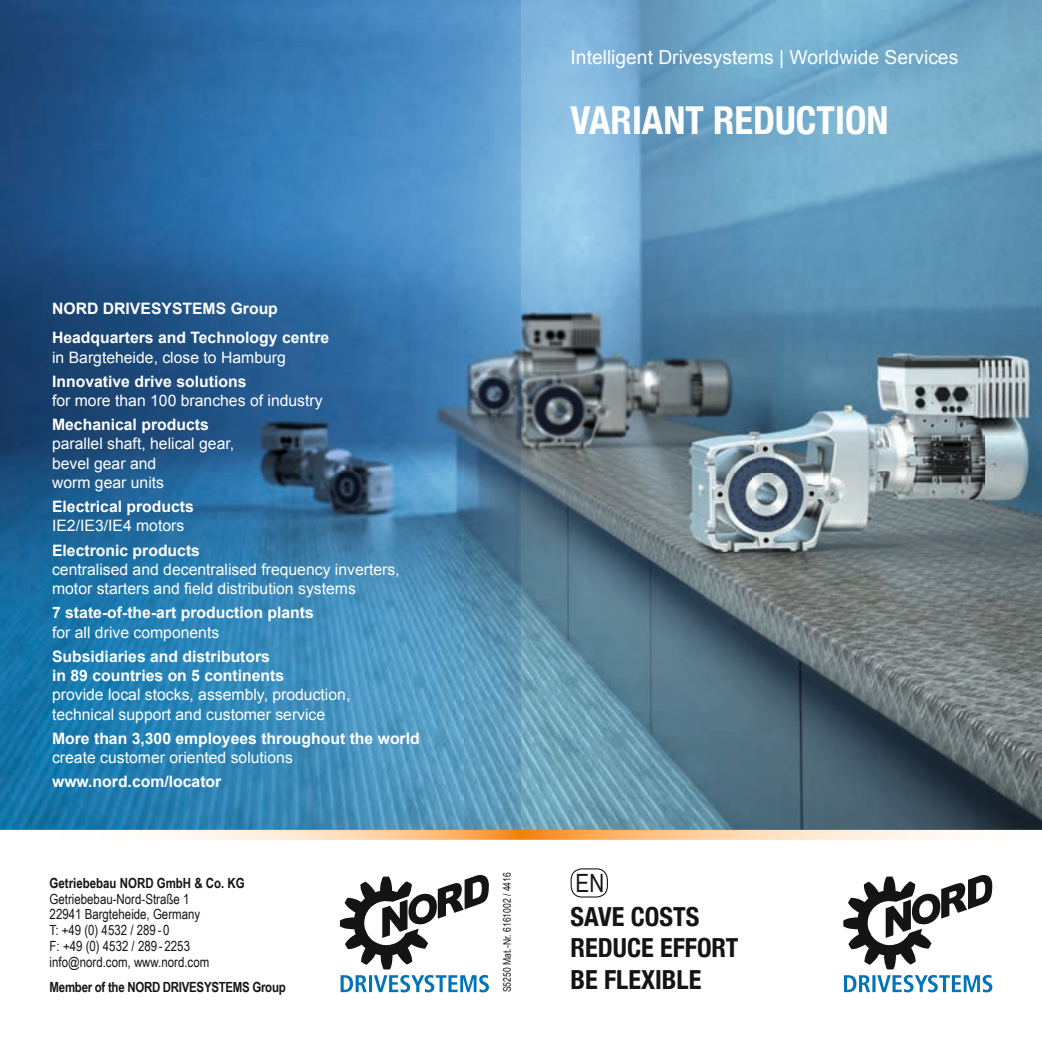
<style>
.page{position:relative;width:1042px;height:1042px;background:#fff}
.page>*{position:absolute;margin:0;border:0;box-sizing:border-box;transform-origin:0 0}
.t1{font:700 condensed 38.5px "Helvetica Neue";color:#fff}
.t2{font:700 condensed 26.25px/31.5px "Helvetica Neue";color:#131413}
.t3{font:25.2px "Arial Narrow";color:#131413}
.t4{font:19.25px "Arial";color:#fff}
.t5{font:15.75px/19.2px "Arial";color:#fff}
.t6{font:700 15.75px/29.2px "Arial";color:#fff}
.t7{font:14px/15.8px "Arial Narrow";color:#131413}
.t8{font:700 14px "Arial Narrow";letter-spacing:-.02em;color:#131413}
.t9{font:700 14px "Arial Narrow";color:#131413}
.t10{font:10.5px "Arial Narrow";color:#131413}
</style>
<div class="page">
<img style="left:0;top:0;width:1042px;height:840px">
<div style="left:570px;top:868px;width:38px;height:29px;border:1px solid #131413;border-radius:11px"></div>
<svg style="left:843px;top:875px;width:149px;height:94px"></svg>
<svg style="left:844px;top:975px;width:148px;height:17px"></svg>
<svg style="left:340px;top:875px;width:149px;height:94px"></svg>
<svg style="left:341px;top:975px;width:148px;height:17px"></svg>
<img style="left:521px;top:830px;width:521px;height:1px">
<img style="left:0;top:830px;width:521px;height:1px">
<p class="t6" style="left:52px;top:294px;width:279px">NORD DRIVESYSTEMS Group<br>Headquarters and Technology centre</p>
<p class="t5" style="left:52px;top:347px;width:235px">in Bargteheide, close to Hamburg</p>
<p class="t6" style="left:52px;top:367px;width:196px">Innovative drive solutions</p>
<p class="t5" style="left:52px;top:391px;width:272px">for more than 100 branches of industry</p>
<p class="t6" style="left:52px;top:410px;width:158px">Mechanical products</p>
<p class="t5" style="left:52px;top:434px;width:184px">parallel shaft, helical gear, bevel gear and<br>worm gear units</p>
<p class="t6" style="left:52px;top:492px;width:143px">Electrical products</p>
<p class="t5" style="left:52px;top:516px;width:134px">IE2/IE3/IE4 motors</p>
<p class="t6" style="left:52px;top:536px;width:149px">Electronic products</p>
<p class="t5" style="left:52px;top:560px;width:349px">centralised and decentralised frequency inverters, motor starters and field distribution systems</p>
<p class="t6" style="left:52px;top:599px;width:263px">7 state-of-the-art production plants</p>
<p class="t5" style="left:52px;top:622px;width:169px">for all drive components</p>
<p class="t6" style="left:52px;top:647px;width:233px;line-height:19.2px">Subsidiaries and distributors in 89 countries on 5 continents</p>
<p class="t5" style="left:52px;top:685px;width:300px">provide local stocks, assembly, production, technical support and customer service</p>
<p class="t6" style="left:52px;top:724px;width:369px">More than 3,300 employees throughout the world</p>
<p class="t5" style="left:52px;top:748px;width:242px">create customer oriented solutions</p>
<p class="t6" style="left:52px;top:767px;width:171px">www.nord.com/locator</p>
<p class="t9" style="left:50px;top:872px;width:197px">Getriebebau NORD GmbH &amp; Co. KG</p>
<p class="t7" style="left:50px;top:890px;width:161px">Getriebebau-Nord-Straße 1<br>22941 Bargteheide, Germany<br>T: +49 (0) 4532 / 289 - 0<br>F: +49 (0) 4532 / 289 - 2253 info@nord.com, www.nord.com</p>
<p class="t8" style="left:50px;top:976px;width:238px">Member of the NORD DRIVESYSTEMS Group</p>
<p class="t4" style="left:570px;top:44px;width:389px">Intelligent Drivesystems | Worldwide Services</p>
<h1 class="t1" style="left:570px;top:97px;width:319px">VARIANT REDUCTION</h1>
<p class="t10" style="left:499px;top:992px;width:122px;rotate:-90deg">S5250 Mat.-Nr. 6161002 / 4416</p>
<h3 class="t3" style="left:575px;top:865px;width:30px">EN</h3>
<h2 class="t2" style="left:570px;top:900px;width:169px">SAVE COSTS<br>REDUCE EFFORT<br>BE FLEXIBLE</h2>
</div>
